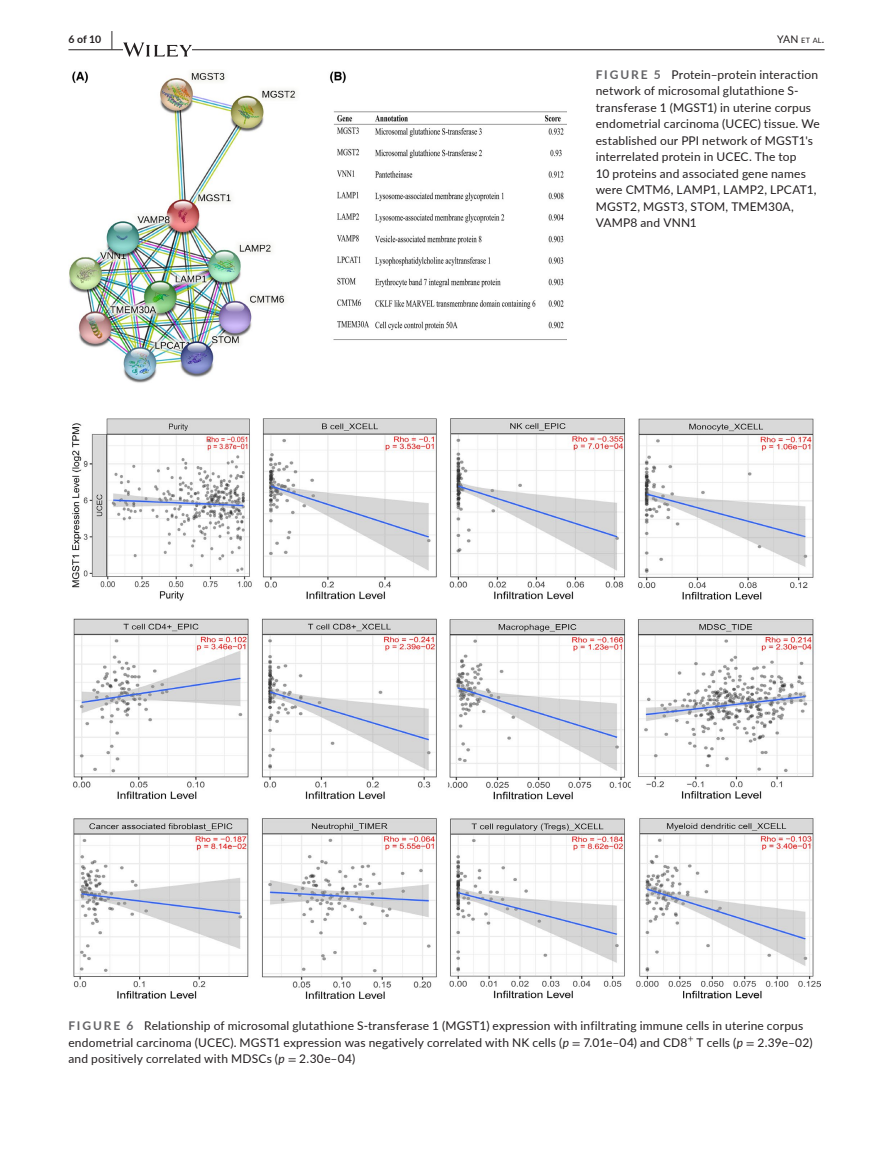
<style>
.page{position:relative;width:893px;height:1174px;background:#fff}
.page>*{position:absolute;margin:0;border:0;box-sizing:border-box;transform-origin:0 0}
.t1{font:12px/16.5px "Lato";letter-spacing:.015em;color:#231f20}
.t2{font:10.5px "Lato";color:#231f20}
.t3{font:700 10.5px "Lato";color:#231f20}
.s1{font-size:19.5px}
.s2{font-size:7.35px}
.s3{font-weight:700;color:#636366}
.s4{font-style:italic}
.s5{font-family:"STIX"}
</style>
<div class="page">
<hr style="left:68px;top:49px;width:756px;height:1px;background:#231f20">
<svg style="left:123px;top:42px;width:69px;height:15px"></svg>
<img style="left:69px;top:71px;width:497px;height:312px">
<img style="left:72px;top:419px;width:749px;height:579px">
<p class="t3" style="left:68px;top:31px;width:46px">6 of 10 <span class="s1">|</span></p>
<p class="t2" style="left:777px;top:31px;width:49px">YAN <span class="s2">et al</span>.</p>
<p class="t1" style="left:596px;top:66px;width:226px"><span class="s3">FIGURE 5</span> Protein–protein interaction network of microsomal glutathione S&shy;transferase 1 (MGST1) in uterine corpus endometrial carcinoma (UCEC) tissue. We established our PPI network of MGST1's interrelated protein in UCEC. The top<br>10 proteins and associated gene names were CMTM6, LAMP1, LAMP2, LPCAT1, MGST2, MGST3, STOM, TMEM30A, VAMP8 and VNN1</p>
<p class="t1" style="left:68px;top:1017px;width:746px"><span class="s3">FIGURE 6</span> Relationship of microsomal glutathione S-transferase 1 (MGST1) expression with infiltrating immune cells in uterine corpus endometrial carcinoma (UCEC). MGST1 expression was negatively correlated with NK cells (<span class="s4">p</span> <span class="s5">=</span> 7.01e–04) and CD8<sup>+</sup> T cells (<span class="s4">p</span> <span class="s5">=</span> 2.39e–02) and positively correlated with MDSCs (<span class="s4">p</span> <span class="s5">=</span> 2.30e–04)</p>
</div>
